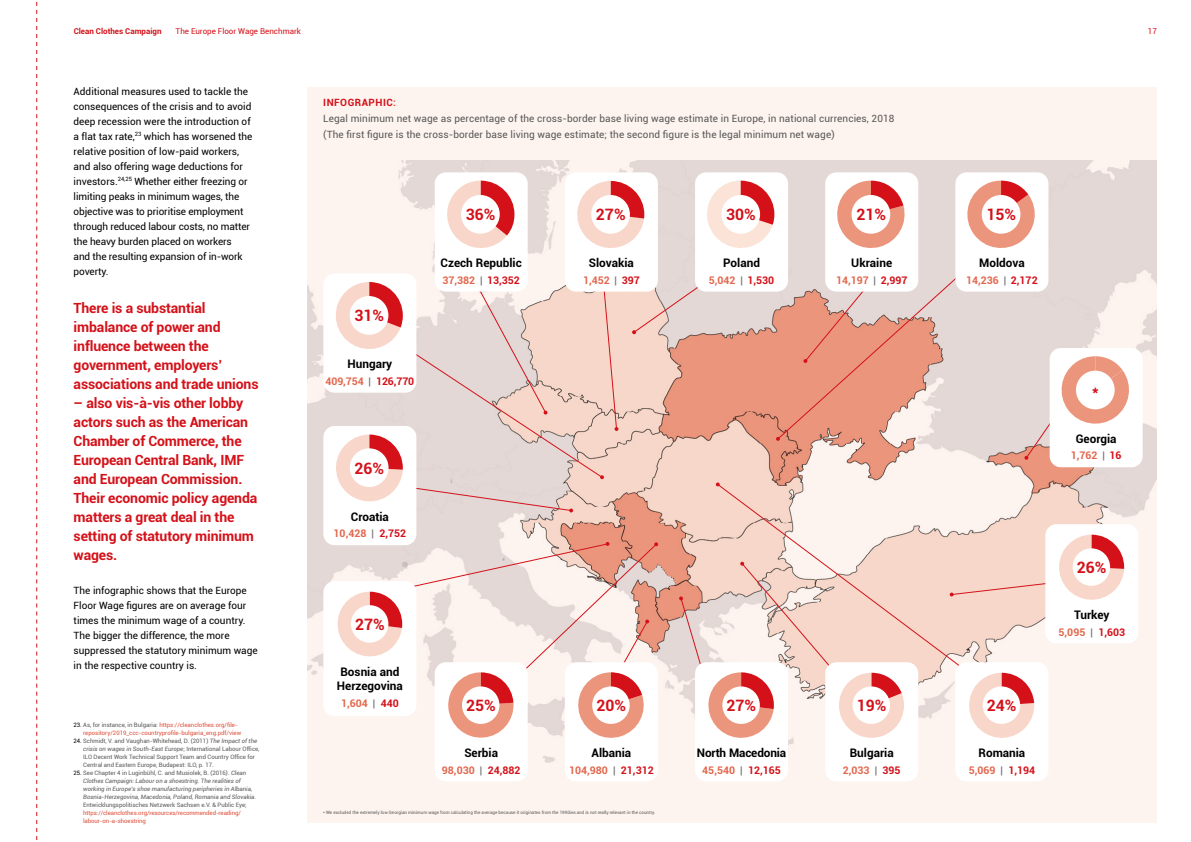
<style>
.page{position:relative;width:1191px;height:842px;background:#fff}
.page>*{position:absolute;margin:0;border:0;box-sizing:border-box;transform-origin:0 0}
.t1{font:700 15.7px "Roboto";color:#d41119}
.t2{font:700 14px/19px "Roboto";letter-spacing:-.01em;color:#d41119}
.t3{font:700 11.8px/14.4px "Roboto";color:#000;text-align:center}
.t4{font:700 10.5px "Roboto";color:#e2674d}
.t5{font:10px/15px "Roboto";color:#000}
.t6{font:10px/16px "Roboto";letter-spacing:.01em;color:#575756}
.t7{font:8px "Roboto";color:#d41119}
.t8{font:700 8px "Roboto";color:#d41119}
.t9{font:italic 6px/8px "Roboto";color:#575756}
.t10{font:6px/8px "Roboto";color:#575756}
.t11{font:6px/8px "Roboto";color:#dd4e38}
.t12{font:4.5px "Roboto";color:#575756}
.s1{font-weight:700;color:#d41119}
.s2{font-weight:700;color:#dd4e38}
.s3{font-weight:400;color:#706f6f}
.s4{color:#d41119}
.s5{color:#000}
.s6{color:#575756}
.s7{font-style:italic}
.s8{font-style:normal;color:#000}
.s9{font-style:normal}
</style>
<div class="page">
<svg style="left:36px;top:1px;width:1px;height:840px"></svg>
<div style="left:308px;top:87px;width:849px;height:736px;background:#fdf3ef"></div>
<img style="left:308px;top:160px;width:849px;height:616px">
<svg style="left:716px;top:513px;width:269px;height:172px"></svg>
<div style="left:323px;top:581px;width:93px;height:135px;background:#fff;border-radius:11px"></div>
<div style="left:1045px;top:524px;width:93px;height:119px;background:#fff;border-radius:11px"></div>
<svg style="left:949px;top:535px;width:175px;height:66px"></svg>
<div style="left:1072px;top:548px;width:38px;height:38px;background:#fff;border-radius:50%"></div>
<div style="left:955px;top:662px;width:93px;height:119px;background:#fff;border-radius:11px"></div>
<svg style="left:969px;top:673px;width:66px;height:65px"></svg>
<div style="left:982px;top:686px;width:38px;height:38px;background:#fff;border-radius:50%"></div>
<div style="left:825px;top:662px;width:93px;height:119px;background:#fff;border-radius:11px"></div>
<div style="left:695px;top:662px;width:93px;height:119px;background:#fff;border-radius:11px"></div>
<svg style="left:679px;top:562px;width:229px;height:180px"></svg>
<div style="left:722px;top:686px;width:38px;height:38px;background:#fff;border-radius:50%"></div>
<div style="left:565px;top:662px;width:93px;height:119px;background:#fff;border-radius:11px"></div>
<div style="left:435px;top:662px;width:93px;height:119px;background:#fff;border-radius:11px"></div>
<svg style="left:336px;top:542px;width:322px;height:200px"></svg>
<div style="left:462px;top:686px;width:37px;height:38px;background:#fff;border-radius:50%"></div>
<div style="left:323px;top:426px;width:93px;height:119px;background:#fff;border-radius:11px"></div>
<div style="left:323px;top:273px;width:93px;height:120px;background:#fff;border-radius:11px"></div>
<div style="left:565px;top:172px;width:93px;height:120px;background:#fff;border-radius:11px"></div>
<div style="left:695px;top:172px;width:93px;height:120px;background:#fff;border-radius:11px"></div>
<div style="left:825px;top:172px;width:93px;height:120px;background:#fff;border-radius:11px"></div>
<div style="left:955px;top:172px;width:93px;height:120px;background:#fff;border-radius:11px"></div>
<div style="left:1049px;top:348px;width:93px;height:119px;background:#fff;border-radius:11px"></div>
<div style="left:435px;top:172px;width:93px;height:120px;background:#fff;border-radius:11px"></div>
<svg style="left:331px;top:181px;width:802px;height:332px"></svg>
<div style="left:461px;top:195px;width:39px;height:39px;background:#fff;border-radius:50%"></div>
<p class="t8" style="left:74px;top:25px;width:89px">Clean Clothes Campaign</p>
<p class="t7" style="left:175px;top:25px;width:127px">The Europe Floor Wage Benchmark</p>
<p class="t7" style="left:1148px;top:25px;width:11px">17</p>
<p class="t5" style="left:74px;top:83px;width:180px">Additional measures used to tackle the consequences of the crisis and to avoid deep recession were the introduction of a flat tax rate,<sup>23</sup> which has worsened the relative position of low-paid workers, and also offering wage deductions for investors.<sup>24,25</sup> Whether either freezing or limiting peaks in minimum wages, the objective was to prioritise employment through reduced labour costs, no matter the heavy burden placed on workers<br>and the resulting expansion of in-work poverty.</p>
<h2 class="t2" style="left:74px;top:298px;width:186px">There is a substantial imbalance of power and influence between the government, employers’ associations and trade unions</h2>
<h2 class="t2" style="left:74px;top:393px;width:185px">– also vis-à-vis other lobby actors such as the American<br>Chamber of Commerce, the<br>European Central Bank, IMF and European Commission.<br>Their economic policy agenda matters a great deal in the setting of statutory minimum wages.</h2>
<p class="t5" style="left:74px;top:582px;width:185px">The infographic shows that the Europe Floor Wage figures are on average four times the minimum wage of a country.<br>The bigger the difference, the more suppressed the statutory minimum wage in the respective country is.</p>
<p class="t6" style="left:323px;top:94px;width:572px"><span class="s1">INFOGRAPHIC</span><span class="s2">:<br></span>Legal minimum net wage as percentage of the cross-border base living wage estimate in Europe, in national currencies, 2018 (The first figure is the cross-border base living wage estimate; the second figure is the legal minimum net wage)</p>
<h1 class="t1" style="left:466px;top:204px;width:31px">36%</h1>
<h1 class="t1" style="left:596px;top:204px;width:31px">27%5</h1>
<p class="t3" style="left:589px;top:255px;width:47px">Slovakia</p>
<p class="t4" style="left:583px;top:273px;width:58px">1,452 <span class="s3">|</span> <span class="s4">397</span></p>
<h1 class="t1" style="left:726px;top:204px;width:31px">30%</h1>
<h1 class="t1" style="left:856px;top:204px;width:31px">21%5</h1>
<p class="t3" style="left:851px;top:255px;width:42px">Ukraine</p>
<p class="t4" style="left:836px;top:273px;width:73px">14,197 <span class="s3">|</span> <span class="s4">2,997</span></p>
<h1 class="t1" style="left:466px;top:205px;width:20px">25</h1>
<p class="t3" style="left:440px;top:255px;width:83px">Czech Republic</p>
<p class="t4" style="left:442px;top:273px;width:79px">37,382 <span class="s3">|</span> <span class="s4">13,352</span></p>
<h1 class="t1" style="left:726px;top:205px;width:20px">25</h1>
<p class="t3" style="left:723px;top:255px;width:38px">Poland</p>
<p class="t4" style="left:709px;top:273px;width:67px">5,042 <span class="s3">|</span> <span class="s4">1,530</span></p>
<h1 class="t1" style="left:354px;top:305px;width:31px">31%</h1>
<h1 class="t1" style="left:355px;top:306px;width:20px">25</h1>
<p class="t3" style="left:347px;top:356px;width:46px">Hungary</p>
<p class="t4" style="left:325px;top:374px;width:90px">409,754 <span class="s3">|</span> <span class="s4">126,770</span></p>
<h1 class="t1" style="left:355px;top:458px;width:31px">625%</h1>
<p class="t3" style="left:351px;top:509px;width:40px">Croatia</p>
<p class="t4" style="left:334px;top:526px;width:74px">10,428 <span class="s3">|</span> <span class="s4">2,752</span></p>
<h1 class="t1" style="left:355px;top:613px;width:31px">27%</h1>
<p class="t3" style="left:337px;top:664px;width:68px">Bosnia and<br>Herzegovina</p>
<p class="t4" style="left:341px;top:696px;width:59px">1,604 <span class="s3">|</span> <span class="s4">440</span></p>
<h1 class="t1" style="left:466px;top:694px;width:31px">25%</h1>
<p class="t3" style="left:464px;top:745px;width:35px">Serbia</p>
<p class="t4" style="left:442px;top:762px;width:80px">98,030 <span class="s3">|</span> <span class="s4">24,882</span></p>
<h1 class="t1" style="left:596px;top:694px;width:31px">20%</h1>
<p class="t3" style="left:591px;top:745px;width:41px">Albania</p>
<p class="t4" style="left:569px;top:762px;width:86px">104,980 <span class="s3">|</span> <span class="s4">21,312</span></p>
<h1 class="t1" style="left:726px;top:694px;width:31px">27%</h1>
<p class="t3" style="left:697px;top:745px;width:91px">North Macedonia</p>
<p class="t4" style="left:702px;top:762px;width:80px">45,540 <span class="s3">|</span> <span class="s4">12,165</span></p>
<h1 class="t1" style="left:856px;top:694px;width:31px">19%</h1>
<p class="t3" style="left:849px;top:745px;width:45px">Bulgaria</p>
<p class="t4" style="left:843px;top:762px;width:59px">2,033 <span class="s3">|</span> <span class="s4">395</span></p>
<p class="t11" style="left:83px;top:721px;width:159px;text-indent:-10px"><span class="s5">23.</span> <span class="s6">As, for instance, in Bulgaria:</span> https://cleanclothes.org/file&shy;repository/2019_ccc-countryprofile-bulgaria_eng.pdf/view</p>
<p class="t10" style="left:83px;top:737px;width:178px;text-indent:-10px"><span class="s5">24.</span> Schmidt, V. and Vaughan-Whitehead, D. (2011) <span class="s7">The Impact of the crisis on wages in South-East Europe</span>; International Labour Office, ILO Decent Work Technical Support Team and Country Office for Central and Eastern Europe, Budapest: ILO, p. 17.</p>
<p class="t9" style="left:83px;top:769px;width:174px;text-indent:-10px"><span class="s8">25.</span> <span class="s9">See Chapter 4 in Luginbühl, C. and Musiolek, B. (2016).</span> Clean Clothes Campaign: Labour on a shoestring. The realities of working in Europe’s shoe manufacturing peripheries in Albania, Bosnia-Herzegovina, Macedonia, Poland, Romania and Slovakia<span class="s9">.<br>Entwicklungspolitisches Netzwerk Sachsen e.V. &amp; Public Eye;</span></p>
<p class="t11" style="left:83px;top:809px;width:159px">https://cleanclothes.org/resources/recommended-reading/ labour-on-a-shoestring</p>
<p class="t12" style="left:323px;top:809px;width:334px">* We excluded the extremely low Georgian minimum wage from calculating the average because it originates from the 1990ies and is not really relevant in the country.</p>
<h1 class="t1" style="left:986px;top:204px;width:31px">15%</h1>
<h1 class="t1" style="left:987px;top:205px;width:11px">2</h1>
<p class="t3" style="left:979px;top:255px;width:47px">Moldova</p>
<p class="t4" style="left:966px;top:273px;width:73px">14,236 <span class="s3">|</span> <span class="s4">2,172</span></p>
<h1 class="t1" style="left:1081px;top:380px;width:31px">25%*</h1>
<p class="t3" style="left:1075px;top:431px;width:42px">Georgia</p>
<p class="t4" style="left:1070px;top:448px;width:52px">1,762 <span class="s3">|</span> <span class="s4">16</span></p>
<h1 class="t1" style="left:1076px;top:556px;width:31px">26%</h1>
<p class="t3" style="left:1074px;top:607px;width:37px">Turkey</p>
<p class="t4" style="left:1058px;top:624px;width:68px">5,095 <span class="s3">|</span> <span class="s4">1,603</span></p>
<h1 class="t1" style="left:987px;top:694px;width:31px">24%</h1>
<p class="t3" style="left:978px;top:745px;width:48px">Romania</p>
<p class="t4" style="left:968px;top:762px;width:68px">5,069 <span class="s3">|</span> <span class="s4">1,194</span></p>
</div>
